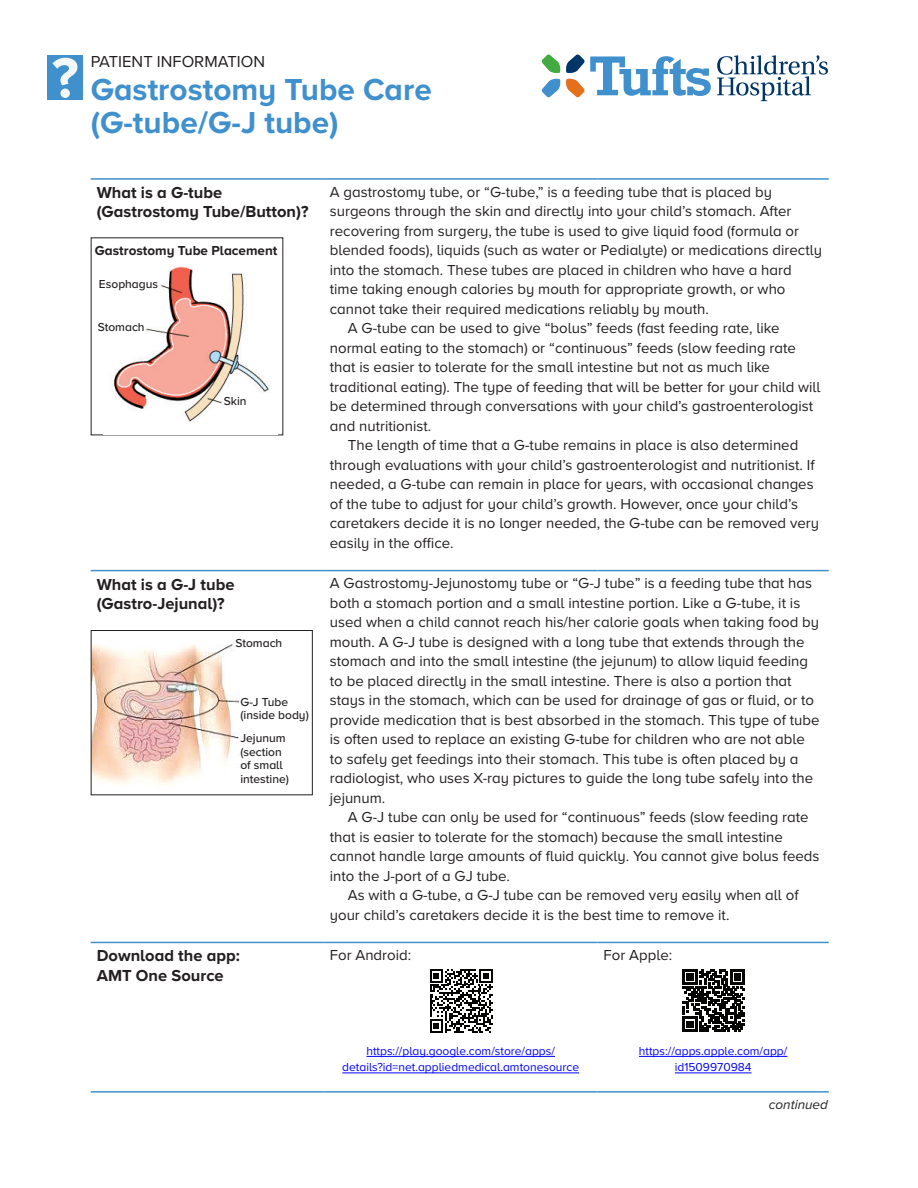
<style>
.page{position:relative;width:918px;height:1188px;background:#fff}
.page>*{position:absolute;margin:0;border:0;box-sizing:border-box;transform-origin:0 0}
.Page_Title{font:700 31.5px "Proxima Nova A";color:#3f90cd}
.Subhead_11_13_Bold{font:700 16.5px/19.5px "Proxima Nova A";color:#231f20}
.Text_10_13{font:700 16.5px/19.5px "Proxima Nova A";color:#231f20}
.PATIENT_INFORMATION{font:16.5px "Proxima Nova A";color:#231f20}
.Text_10_13-2{font:15px/19.5px "Proxima Nova A";color:#231f20}
.Text_10_13_2ndPP_ind{font:15px/19.5px "Proxima Nova A";color:#231f20}
.t1{font:700 13.5px "Proxima Nova A";color:#231f20}
.Text_10_13-3{font:italic 13.5px "Proxima Nova A";color:#231f20}
.Text_10_13-4{font:12px/16.5px "Proxima Nova A";color:#00f;text-align:center}
.t2{font:500 12px/13.5px "Proxima Nova A";color:#231f20}
</style>
<div class="page">
<div style="left:47px;top:56px;width:36px;height:44px;background:#3f90cd"></div>
<svg style="left:52px;top:58px;width:25px;height:40px"></svg>
<hr style="left:91px;top:178px;width:233px;height:2px;background:#3f90cd">
<hr style="left:324px;top:178px;width:274px;height:2px;background:#3f90cd">
<hr style="left:598px;top:178px;width:231px;height:2px;background:#3f90cd">
<hr style="left:91px;top:570px;width:233px;height:1px;background:#3f90cd">
<hr style="left:324px;top:570px;width:274px;height:1px;background:#3f90cd">
<hr style="left:598px;top:570px;width:231px;height:1px;background:#3f90cd">
<hr style="left:91px;top:942px;width:233px;height:1px;background:#3f90cd">
<hr style="left:324px;top:942px;width:274px;height:1px;background:#3f90cd">
<hr style="left:598px;top:942px;width:231px;height:1px;background:#3f90cd">
<hr style="left:91px;top:1091px;width:233px;height:2px;background:#3f90cd">
<hr style="left:324px;top:1091px;width:274px;height:2px;background:#3f90cd">
<hr style="left:598px;top:1091px;width:231px;height:2px;background:#3f90cd">
<hr style="left:366px;top:1056px;width:189px;height:1px;background:#00f">
<hr style="left:342px;top:1073px;width:237px;height:1px;background:#00f">
<hr style="left:639px;top:1056px;width:148px;height:1px;background:#00f">
<hr style="left:675px;top:1073px;width:76px;height:1px;background:#00f">
<img style="left:114px;top:266px;width:157px;height:156px">
<img style="left:93px;top:642px;width:147px;height:143px">
<div style="left:91px;top:630px;width:222px;height:165px;border:1px solid #231f20"></div>
<svg style="left:430px;top:969px;width:63px;height:63px"></svg>
<svg style="left:682px;top:969px;width:63px;height:63px"></svg>
<svg style="left:717px;top:55px;width:111px;height:46px"></svg>
<svg style="left:542px;top:54px;width:169px;height:44px"></svg>
<p class="PATIENT_INFORMATION" style="left:91px;top:49px;width:176px">PATIENT INFORMATION</p>
<p class="Page_Title" style="left:91px;top:66px;width:343px">Gastrostomy Tube Care</p>
<p class="Page_Title" style="left:91px;top:99px;width:249px">(G-tube/G-J tube)</p>
<p class="Subhead_11_13_Bold" style="left:97px;top:182px;width:213px">What is a G-tube (Gastrostomy Tube/Button)?</p>
<p class="Text_10_13-2" style="left:330px;top:181px;width:494px">A gastrostomy tube, or “G-tube,” is a feeding tube that is placed by surgeons through the skin and directly into your child’s stomach. After recovering from surgery, the tube is used to give liquid food (formula or blended foods), liquids (such as water or Pedialyte) or medications directly into the stomach. These tubes are placed in children who have a hard time taking enough calories by mouth for appropriate growth, or who cannot take their required medications reliably by mouth.</p>
<p class="Text_10_13_2ndPP_ind" style="left:330px;top:318px;width:492px;text-indent:18px">A G-tube can be used to give “bolus” feeds (fast feeding rate, like normal eating to the stomach) or “continuous” feeds (slow feeding rate that is easier to tolerate for the small intestine but not as much like traditional eating). The type of feeding that will be better for your child will be determined through conversations with your child’s gastroenterologist and nutritionist.</p>
<p class="Text_10_13_2ndPP_ind" style="left:330px;top:435px;width:491px;text-indent:18px">The length of time that a G-tube remains in place is also determined through evaluations with your child’s gastroenterologist and nutritionist. If needed, a G-tube can remain in place for years, with occasional changes of the tube to adjust for your child’s growth. However, once your child’s caretakers decide it is no longer needed, the G-tube can be removed very easily in the office.</p>
<p class="Subhead_11_13_Bold" style="left:97px;top:574px;width:139px">What is a G-J tube (Gastro-Jejunal)?</p>
<p class="Text_10_13-2" style="left:330px;top:573px;width:491px">A Gastrostomy-Jejunostomy tube or “G-J tube” is a feeding tube that has both a stomach portion and a small intestine portion. Like a G-tube, it is used when a child cannot reach his/her calorie goals when taking food by mouth. A G-J tube is designed with a long tube that extends through the stomach and into the small intestine (the jejunum) to allow liquid feeding to be placed directly in the small intestine. There is also a portion that stays in the stomach, which can be used for drainage of gas or fluid, or to provide medication that is best absorbed in the stomach. This type of tube is often used to replace an existing G-tube for children who are not able to safely get feedings into their stomach. This tube is often placed by a radiologist, who uses X-ray pictures to guide the long tube safely into the jejunum.</p>
<p class="Text_10_13_2ndPP_ind" style="left:330px;top:807px;width:491px;text-indent:18px">A G-J tube can only be used for “continuous” feeds (slow feeding rate that is easier to tolerate for the stomach) because the small intestine cannot handle large amounts of fluid quickly. You cannot give bolus feeds into the J-port of a GJ tube.</p>
<p class="Text_10_13_2ndPP_ind" style="left:330px;top:885px;width:470px;text-indent:18px">As with a G-tube, a G-J tube can be removed very easily when all of your child’s caretakers decide it is the best time to remove it.</p>
<p class="Text_10_13" style="left:97px;top:946px;width:145px">Download the app:<br>AMT One Source</p>
<p class="Text_10_13-2" style="left:330px;top:945px;width:83px">For Android:</p>
<p class="t1" style="left:95px;top:240px;width:184px">Gastrostomy Tube Placement</p>
<p class="t2" style="left:99px;top:277px;width:61px">Esophagus</p>
<p class="t2" style="left:98px;top:320px;width:48px">Stomach</p>
<p class="t2" style="left:224px;top:394px;width:24px">Skin</p>
<p class="t2" style="left:235px;top:636px;width:48px">Stomach</p>
<p class="t2" style="left:240px;top:695px;width:49px">G-J Tube</p>
<p class="t2" style="left:240px;top:708px;width:70px">(inside body)</p>
<p class="t2" style="left:240px;top:731px;width:47px">Jejunum</p>
<p class="t2" style="left:240px;top:744px;width:50px">(section of small intestine)</p>
<p class="Text_10_13-2" style="left:604px;top:945px;width:70px">For Apple:</p>
<p class="Text_10_13-4" style="left:342px;top:1042px;width:238px">https://play.google.com/store/apps/ details?id=net.appliedmedical.amtonesource</p>
<p class="Text_10_13-4" style="left:639px;top:1042px;width:150px">https://apps.apple.com/app/ id1509970984</p>
<p class="Text_10_13-3" style="left:769px;top:1095px;width:61px">continued</p>
</div>
